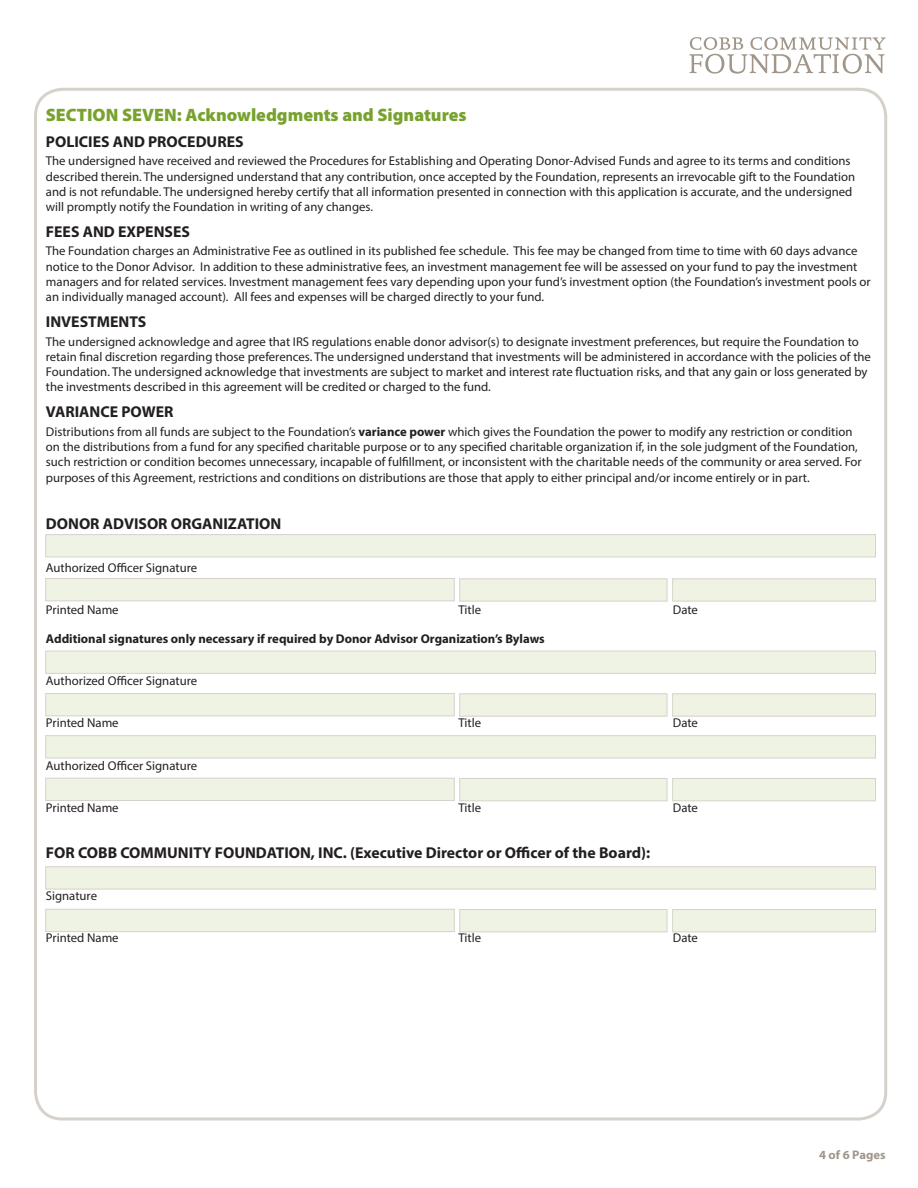
<style>
.page{position:relative;width:918px;height:1188px;background:#fff}
.page>*{position:absolute;margin:0;border:0;box-sizing:border-box;transform-origin:0 0}
.Subheading{font:900 18px "Myriad Pro";color:#78a22d}
.Black_Subheading{font:700 15.75px "Myriad Pro";color:#231f20}
.No_spacing{font:12.75px/15.3px "Myriad Pro";color:#231f20}
.Questions{font:12.75px "Myriad Pro";color:#231f20}
.Questions-2{font:700 12.75px "Myriad Pro";color:#231f20}
.t1{font:700 12.45px "Myriad Pro";color:#a19689}
.s1{font-weight:700}
</style>
<div class="page">
<svg style="left:689px;top:37px;width:197px;height:37px"></svg>
<div style="left:45px;top:534px;width:831px;height:23px;background:#eef3e3;border:1px solid #d7d1cc"></div>
<div style="left:45px;top:651px;width:831px;height:23px;background:#eef3e3;border:1px solid #d7d1cc"></div>
<div style="left:45px;top:735px;width:831px;height:23px;background:#eef3e3;border:1px solid #d7d1cc"></div>
<div style="left:45px;top:866px;width:831px;height:23px;background:#eef3e3;border:1px solid #d7d1cc"></div>
<div style="left:45px;top:693px;width:410px;height:23px;background:#eef3e3;border:1px solid #d7d1cc"></div>
<div style="left:45px;top:778px;width:410px;height:23px;background:#eef3e3;border:1px solid #d7d1cc"></div>
<div style="left:45px;top:909px;width:410px;height:23px;background:#eef3e3;border:1px solid #d7d1cc"></div>
<div style="left:459px;top:693px;width:208px;height:24px;background:#eef3e3;border:1px solid #d7d1cc"></div>
<div style="left:459px;top:778px;width:208px;height:23px;background:#eef3e3;border:1px solid #d7d1cc"></div>
<div style="left:459px;top:909px;width:208px;height:23px;background:#eef3e3;border:1px solid #d7d1cc"></div>
<div style="left:672px;top:693px;width:204px;height:24px;background:#eef3e3;border:1px solid #d7d1cc"></div>
<div style="left:672px;top:778px;width:204px;height:23px;background:#eef3e3;border:1px solid #d7d1cc"></div>
<div style="left:672px;top:909px;width:204px;height:23px;background:#eef3e3;border:1px solid #d7d1cc"></div>
<div style="left:45px;top:578px;width:410px;height:23px;background:#eef3e3;border:1px solid #d7d1cc"></div>
<div style="left:459px;top:578px;width:208px;height:24px;background:#eef3e3;border:1px solid #d7d1cc"></div>
<div style="left:672px;top:578px;width:204px;height:24px;background:#eef3e3;border:1px solid #d7d1cc"></div>
<p class="Subheading" style="left:46px;top:103px;width:422px">SECTION SEVEN: Acknowledgments and Signatures</p>
<p class="Black_Subheading" style="left:46px;top:131px;width:199px">POLICIES AND PROCEDURES</p>
<p class="No_spacing" style="left:46px;top:153px;width:811px">The undersigned have received and reviewed the Procedures for Establishing and Operating Donor-Advised Funds and agree to its terms and conditions described therein. The undersigned understand that any contribution, once accepted by the Foundation, represents an irrevocable gift to the Foundation and is not refundable. The undersigned hereby certify that all information presented in connection with this application is accurate, and the undersigned will promptly notify the Foundation in writing of any changes.</p>
<p class="Black_Subheading" style="left:46px;top:221px;width:146px">FEES AND EXPENSES</p>
<p class="No_spacing" style="left:46px;top:243px;width:826px">The Foundation charges an Administrative Fee as outlined in its published fee schedule. This fee may be changed from time to time with 60 days advance notice to the Donor Advisor. In addition to these administrative fees, an investment management fee will be assessed on your fund to pay the investment managers and for related services. Investment management fees vary depending upon your fund’s investment option (the Foundation’s investment pools or an individually managed account). All fees and expenses will be charged directly to your fund.</p>
<p class="Black_Subheading" style="left:46px;top:311px;width:102px">INVESTMENTS</p>
<p class="No_spacing" style="left:46px;top:333px;width:827px">The undersigned acknowledge and agree that IRS regulations enable donor advisor(s) to designate investment preferences, but require the Foundation to retain final discretion regarding those preferences. The undersigned understand that investments will be administered in accordance with the policies of the Foundation. The undersigned acknowledge that investments are subject to market and interest rate fluctuation risks, and that any gain or loss generated by the investments described in this agreement will be credited or charged to the fund.</p>
<p class="Black_Subheading" style="left:46px;top:402px;width:129px">VARIANCE POWER</p>
<p class="No_spacing" style="left:46px;top:424px;width:817px">Distributions from all funds are subject to the Foundation’s <span class="s1">variance power</span> which gives the Foundation the power to modify any restriction or condition on the distributions from a fund for any specified charitable purpose or to any specified charitable organization if, in the sole judgment of the Foundation, such restriction or condition becomes unnecessary, incapable of fulfillment, or inconsistent with the charitable needs of the community or area served. For purposes of this Agreement, restrictions and conditions on distributions are those that apply to either principal and/or income entirely or in part.</p>
<p class="Black_Subheading" style="left:46px;top:514px;width:237px">DONOR ADVISOR ORGANIZATION</p>
<p class="Questions" style="left:46px;top:559px;width:153px">Authorized Officer Signature</p>
<p class="Questions" style="left:46px;top:602px;width:74px">Printed Name</p>
<p class="Questions" style="left:458px;top:602px;width:24px">Title</p>
<p class="Questions" style="left:673px;top:602px;width:27px">Date</p>
<p class="Questions-2" style="left:46px;top:630px;width:500px">Additional signatures only necessary if required by Donor Advisor Organization’s Bylaws</p>
<p class="Questions" style="left:46px;top:673px;width:153px">Authorized Officer Signature</p>
<p class="Questions" style="left:46px;top:715px;width:74px">Printed Name</p>
<p class="Questions" style="left:458px;top:715px;width:24px">Title</p>
<p class="Questions" style="left:673px;top:715px;width:27px">Date</p>
<p class="Questions" style="left:46px;top:757px;width:153px">Authorized Officer Signature</p>
<p class="Questions" style="left:46px;top:800px;width:74px">Printed Name</p>
<p class="Questions" style="left:458px;top:800px;width:24px">Title</p>
<p class="Questions" style="left:673px;top:800px;width:27px">Date</p>
<p class="Black_Subheading" style="left:46px;top:842px;width:606px">FOR COBB COMMUNITY FOUNDATION, INC. (Executive Director or Officer of the Board):</p>
<p class="Questions" style="left:46px;top:888px;width:53px">Signature</p>
<p class="Questions" style="left:46px;top:930px;width:74px">Printed Name</p>
<p class="Questions" style="left:458px;top:930px;width:24px">Title</p>
<p class="Questions" style="left:673px;top:930px;width:27px">Date</p>
<p class="t1" style="left:819px;top:1147px;width:68px">4 of 6 Pages</p>
</div>
